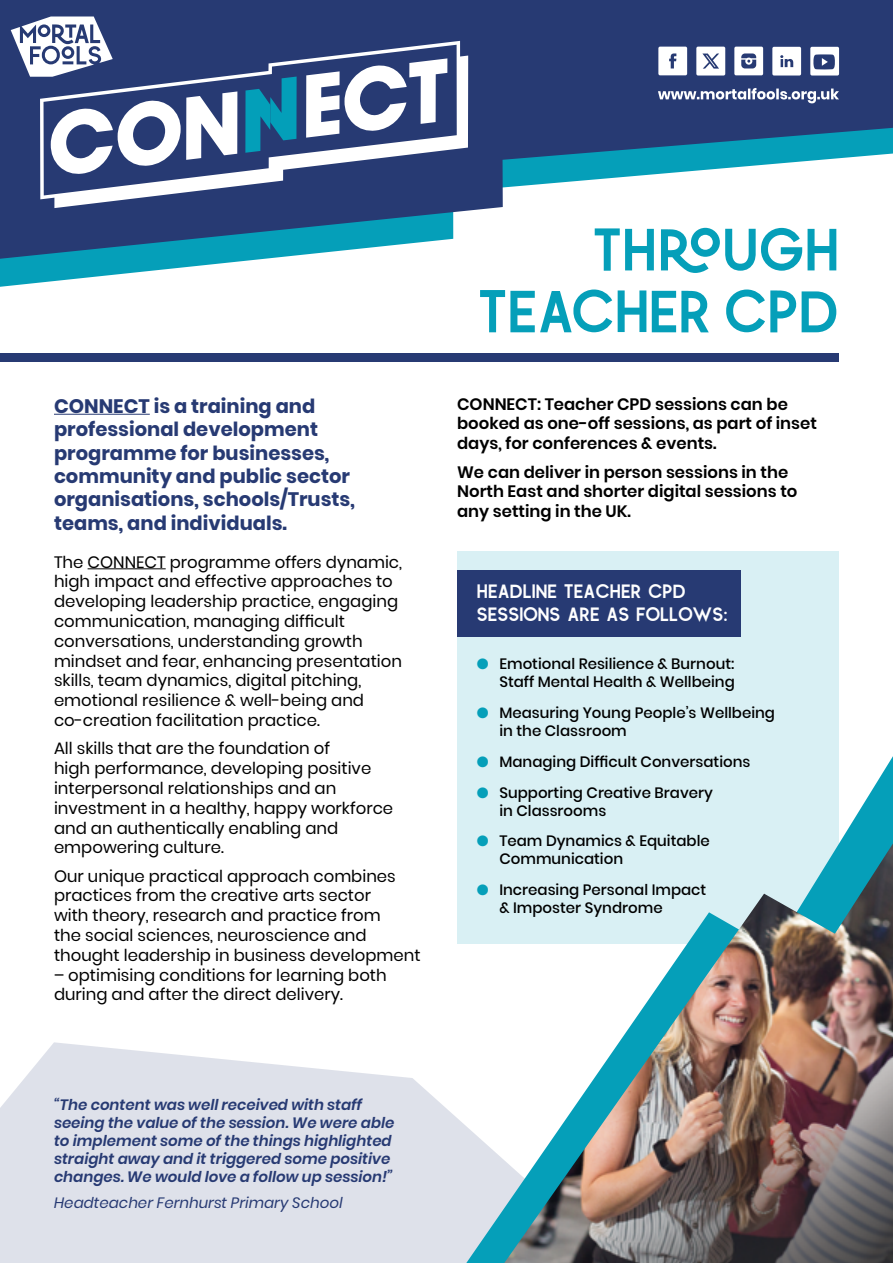
<style>
.page{position:relative;width:893px;height:1263px;background:#fff}
.page>*{position:absolute;margin:0;border:0;box-sizing:border-box;transform-origin:0 0}
.t1{font:87.45px/61.7px "Quirk";color:#059fb9;text-align:right}
.t2{font:28.5px/22.5px "Quirk";color:#fff}
.t3{font:700 19.5px/23.4px "Poppins";color:#273a73}
.t4{font:16.5px/19.8px "Poppins";color:#000}
.t5{font:600 16.5px/19.8px "Poppins";color:#000}
.t6{font:500 15px/18px "Poppins";color:#000}
.t7{font:italic 600 15px/18px "Poppins";color:#273a73}
.t8{font:italic 15px "Poppins";color:#273a73}
.s1{color:#059fb9}
</style>
<div class="page">
<svg style="left:0;top:1042px;width:466px;height:221px;background:#e1e4ec"></svg>
<svg style="left:0;top:265px;width:205px;height:22px"></svg>
<svg style="left:0;top:0;width:893px;height:265px;fill:#273a73"></svg>
<svg style="left:40px;top:41px;width:428px;height:167px;fill:#273a73"></svg>
<svg style="left:11px;top:17px;width:102px;height:60px"></svg>
<svg style="left:658px;top:47px;width:29px;height:28px"></svg>
<svg style="left:734px;top:47px;width:29px;height:28px"></svg>
<svg style="left:772px;top:47px;width:29px;height:29px"></svg>
<svg style="left:810px;top:47px;width:29px;height:29px"></svg>
<svg style="left:658px;top:88px;width:181px;height:15px"></svg>
<svg style="left:696px;top:47px;width:29px;height:29px"></svg>
<hr style="left:54px;top:414px;width:96px;height:1px;background:#273a73">
<hr style="left:88px;top:568px;width:78px;height:1px;background:#000">
<div style="left:457px;top:551px;width:382px;height:392px;background:#d9f0f4"></div>
<div style="left:0;top:353px;width:839px;height:8px;background:#273a73"></div>
<div style="left:457px;top:570px;width:284px;height:66px;background:#273a73"></div>
<svg style="left:466px;top:756px;width:427px;height:507px"></svg>
<img style="left:504px;top:843px;width:389px;height:420px">
<p class="t3" style="left:54px;top:394px;width:303px">CONNECT is a training and professional development programme for businesses, community and public sector organisations, schools/Trusts, teams, and individuals.</p>
<p class="t4" style="left:54px;top:552px;width:350px">The CONNECT programme offers dynamic, high impact and effective approaches to developing leadership practice, engaging communication, managing difficult conversations, understanding growth mindset and fear, enhancing presentation skills, team dynamics, digital pitching, emotional resilience &amp; well-being and co-creation facilitation practice.</p>
<p class="t4" style="left:54px;top:739px;width:341px">All skills that are the foundation of<br>high performance, developing positive interpersonal relationships and an investment in a healthy, happy workforce and an authentically enabling and empowering culture.</p>
<p class="t4" style="left:54px;top:866px;width:368px">Our unique practical approach combines practices from the creative arts sector<br>with theory, research and practice from<br>the social sciences, neuroscience and thought leadership in business development</p>
<p class="t4" style="left:54px;top:965px;width:334px">– optimising conditions for learning both during and after the direct delivery.</p>
<p class="t7" style="left:54px;top:1095px;width:342px">“The content was well received with staff seeing the value of the session. We were able to implement some of the things highlighted straight away and it triggered some positive changes. We would love a follow up session!”</p>
<p class="t8" style="left:54px;top:1194px;width:290px">Headteacher Fernhurst Primary School</p>
<h1 class="t1" style="left:477px;top:213px;width:363px">ThroUGH<br>TEACHER CPD</h1>
<p class="t5" style="left:457px;top:394px;width:361px">CONNECT: Teacher CPD sessions can be booked as one-off sessions, as part of inset days, for conferences &amp; events.</p>
<p class="t5" style="left:457px;top:462px;width:342px">We can deliver in person sessions in the<br>North East and shorter digital sessions to any setting in the UK.</p>
<h2 class="t2" style="left:477px;top:578px;width:252px">HEADLINE TEACHER CPD<br>SESSIONS ARE AS FOLLOWS:</h2>
<p class="t6" style="left:477px;top:655px;width:259px;text-align:right"><span class="s1">●</span> Emotional Resilience &amp; Burnout:<br>Staff Mental Health &amp; Wellbeing</p>
<p class="t6" style="left:499px;top:704px;width:277px;text-indent:-22px"><span class="s1">●</span> Measuring Young People’s Wellbeing in the Classroom</p>
<p class="t6" style="left:477px;top:753px;width:275px"><span class="s1">●</span> Managing Difficult Conversations</p>
<p class="t6" style="left:499px;top:783px;width:215px;text-indent:-22px"><span class="s1">●</span> Supporting Creative Bravery in Classrooms</p>
<p class="t6" style="left:499px;top:832px;width:212px;text-indent:-22px"><span class="s1">●</span> Team Dynamics &amp; Equitable<br>Communication</p>
<p class="t6" style="left:499px;top:881px;width:208px;text-indent:-22px"><span class="s1">●</span> Increasing Personal Impact &amp; Imposter Syndrome</p>
</div>
